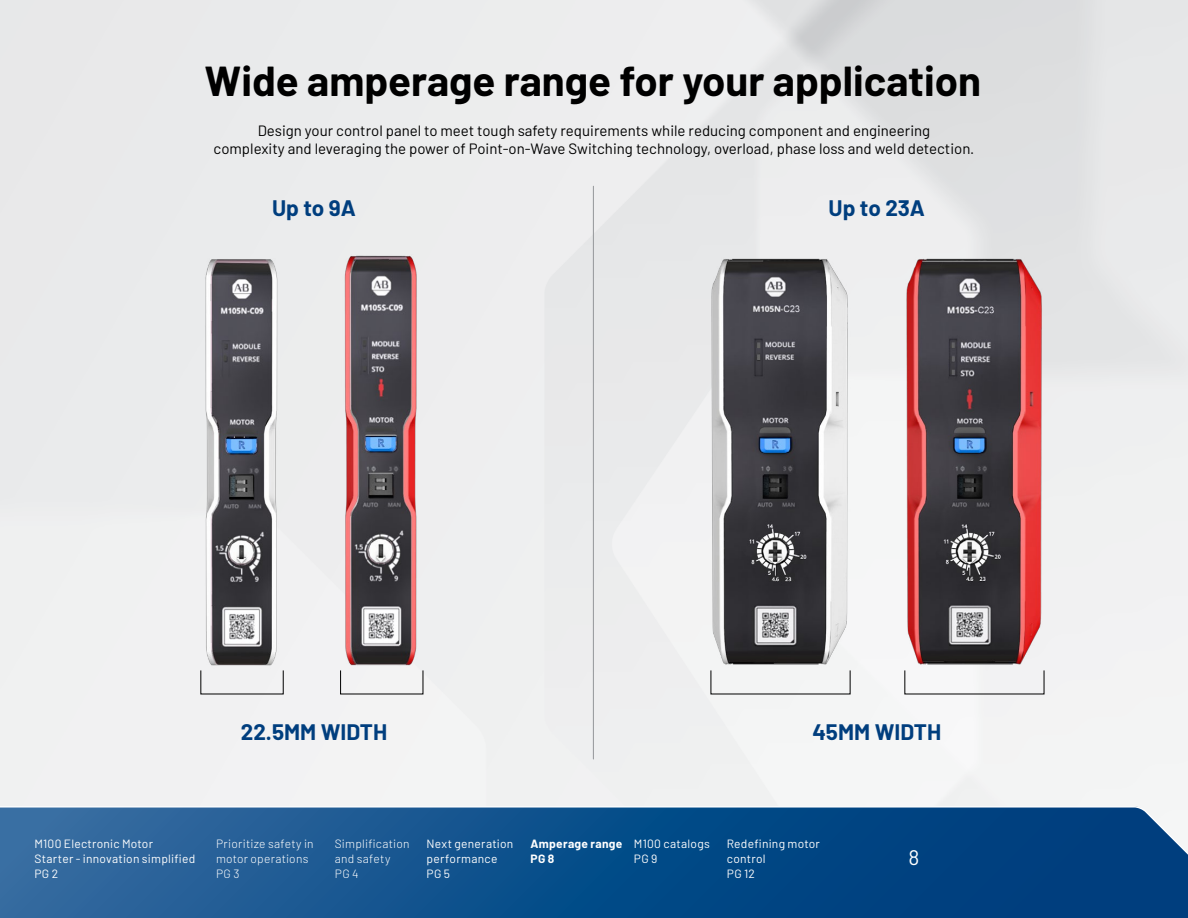
<style>
.page{position:relative;width:1188px;height:918px;background:#fff}
.page>*{position:absolute;margin:0;border:0;box-sizing:border-box;transform-origin:0 0}
.t1{font:700 42px "Barlow";color:#000}
.t2{font:700 22.5px "Barlow";color:#003e7e}
.t3{font:21px "Barlow";color:#fff}
.t4{font:15px/18px "Barlow";color:#000;text-align:center}
.t5{font:12px/15px "Barlow";letter-spacing:.02em;color:#fff}
.t6{font:300 12px/15px "Barlow";letter-spacing:.02em;color:#fff}
.t7{font:700 12px/15px "Barlow";letter-spacing:.025em;color:#fff}
</style>
<div class="page">
<img style="left:0;top:0;width:1188px;height:794px">
<hr style="left:593px;top:186px;width:1px;height:573px;background:#9d9fa2">
<img style="left:898px;top:255px;width:145px;height:447px">
<img style="left:711px;top:255px;width:151px;height:447px">
<img style="left:204px;top:181px;width:113px;height:529px">
<img style="left:317px;top:177px;width:101px;height:533px">
<div style="left:0;top:794px;width:1188px;height:124px;background:#f2f2f3"></div>
<svg style="left:0;top:806px;width:1188px;height:112px;background:#14538d"></svg>
<h1 class="t1" style="left:205px;top:50px;width:778px">Wide amperage range for your application</h1>
<p class="t4" style="left:214px;top:121px;width:762px">Design your control panel to meet tough safety requirements while reducing component and engineering<br>complexity and leveraging the power of Point-on-Wave Switching technology, overload, phase loss and weld detection.</p>
<h2 class="t2" style="left:272px;top:191px;width:85px">Up to 9A</h2>
<h2 class="t2" style="left:241px;top:715px;width:148px">22.5MM WIDTH</h2>
<h2 class="t2" style="left:829px;top:191px;width:98px">Up to 23A</h2>
<h2 class="t2" style="left:812px;top:715px;width:130px">45MM WIDTH</h2>
<p class="t5" style="left:34px;top:836px;width:162px">M100 Electronic Motor<br>Starter - innovation simplified<br>PG 2</p>
<p class="t6" style="left:216px;top:836px;width:99px">Prioritize safety in motor operations<br>PG 3</p>
<p class="t6" style="left:335px;top:836px;width:76px">Simplification and safety<br>PG 4</p>
<p class="t5" style="left:427px;top:836px;width:88px">Next generation performance<br>PG 5</p>
<p class="t7" style="left:531px;top:836px;width:93px">Amperage range<br>PG 8</p>
<p class="t5" style="left:634px;top:836px;width:77px">M100 catalogs<br>PG 9</p>
<p class="t5" style="left:727px;top:836px;width:95px">Redefining motor control<br>PG 12</p>
<h3 class="t3" style="left:908px;top:842px;width:12px">8</h3>
</div>
